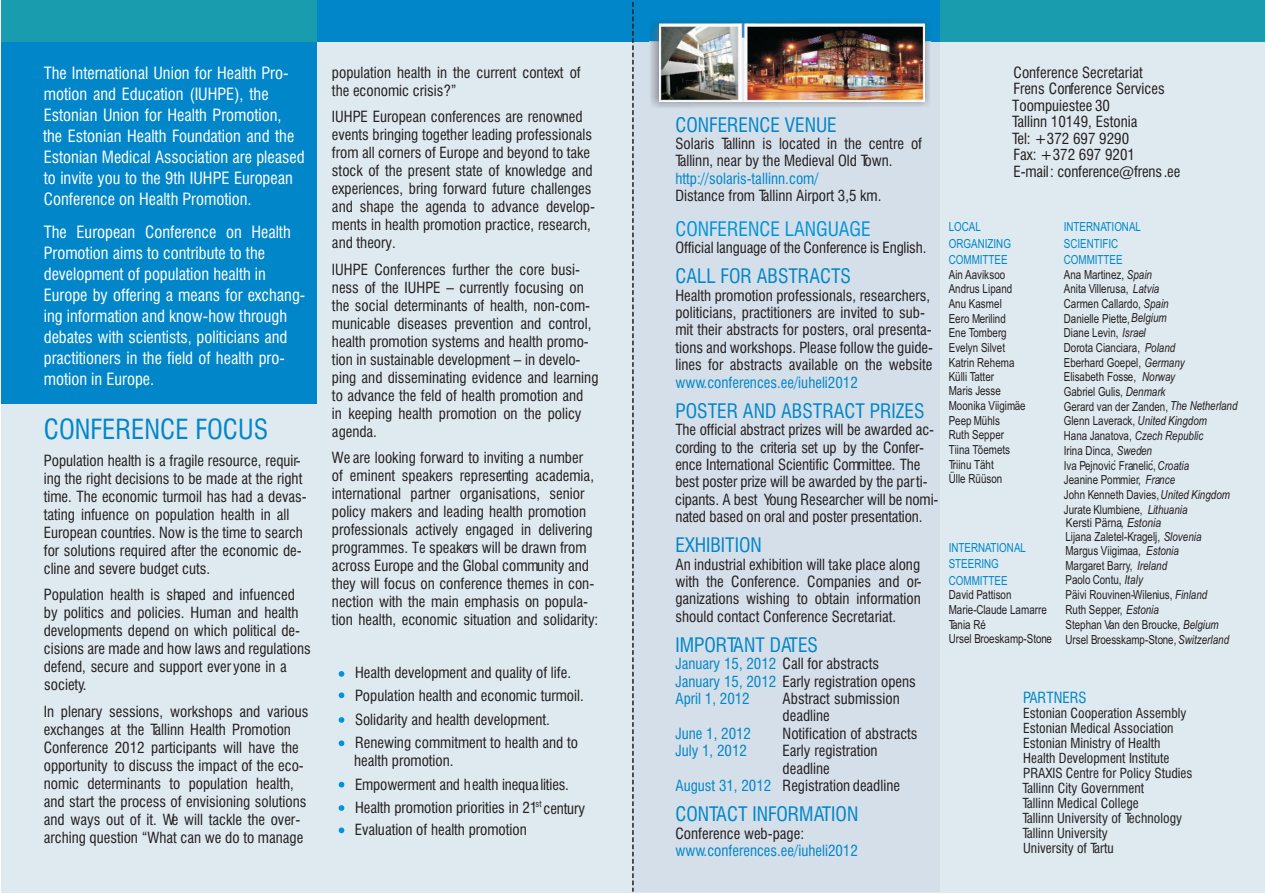
<style>
.page{position:relative;width:1265px;height:894px;background:#fff}
.page>*{position:absolute;margin:0;border:0;box-sizing:border-box;transform-origin:0 0}
.t1{font:27px "Swis 721 Cn BT";color:#0086c9}
.t2{font:19.5px "Swis 721 Cn BT";color:#0086c9}
.t3{font:19.5px "Swis 721 Cn BT";color:#0095d9}
.t4{font:16.5px/21px "Swis 721 Cn BT";color:#fff}
.t5{font:15px/18px "Swis 721 Cn BT";color:#231f20}
.t6{font:15px/17.4px "Swis 721 Cn BT";color:#0086c9}
.t7{font:13.5px/15px "Swis 721 Cn BT";color:#231f20}
.t8{font:12.45px/14.7px "Arial Narrow";color:#231f20;scale:.96 1}
.t9{font:12.45px/16.2px "Arial Narrow";color:#0086c9;scale:.96 1}
.t10{font:12.45px "Arial Narrow";color:#231f20}
.s1{color:#231f20}
.s2{color:#0086c9}
.s3{font-style:italic}
.s4{font-family:"Arial";font-size:10.5px}
</style>
<div class="page">
<div style="left:2px;top:0;width:1262px;height:893px;background:#dfeaf0"></div>
<div style="left:633px;top:0;width:306px;height:892px;background:#d5dfe9"></div>
<div style="left:1px;top:0;width:316px;height:404px;background:#0086c9"></div>
<div style="left:317px;top:0;width:622px;height:41px;background:#0086c9"></div>
<div style="left:1px;top:0;width:316px;height:41px;background:#199cae"></div>
<div style="left:939px;top:0;width:325px;height:41px;background:#199cae"></div>
<svg style="left:632px;top:2px;width:1px;height:890px"></svg>
<img style="left:649px;top:20px;width:281px;height:88px">
<img style="left:659px;top:24px;width:265px;height:78px">
<svg style="left:339px;top:671px;width:5px;height:6px"></svg>
<svg style="left:339px;top:692px;width:5px;height:6px"></svg>
<svg style="left:339px;top:717px;width:5px;height:6px"></svg>
<svg style="left:339px;top:740px;width:5px;height:6px"></svg>
<svg style="left:339px;top:782px;width:5px;height:6px"></svg>
<svg style="left:339px;top:805px;width:5px;height:6px"></svg>
<svg style="left:339px;top:828px;width:5px;height:5px"></svg>
<p class="t4" style="left:43px;top:64px;width:263px">The International Union for Health Pro&shy;motion and Education (IUHPE), the Estonian Union for Health Promotion,<br>the Estonian Health Foundation and the Estonian Medical Association are pleased to invite you to the 9th IUHPE European Conference on Health Promotion.</p>
<p class="t4" style="left:44px;top:224px;width:263px">The European Conference on Health Promotion aims to contribute to the development of population health in Europe by offering a means for exchang&shy;ing information and know-how through debates with scientists, politicians and practitioners in the field of health pro&shy;motion in Europe.</p>
<h1 class="t1" style="left:44px;top:419px;width:226px">CONFERENCE FOCUS</h1>
<p class="t5" style="left:44px;top:453px;width:264px">Population health is a fragile resource, requir&shy;ing the right decisions to be made at the right time. The economic turmoil has had a devas&shy;tating infuence on population health in all European countries. Now is the time to search for solutions required after the economic de&shy;cline and severe budget cuts.</p>
<p class="t5" style="left:44px;top:587px;width:268px">Population health is shaped and infuenced by politics and policies. Human and health developments depend on which political de&shy;cisions are made and how laws and regulations defend, secure and support ever yone in a society.</p>
<p class="t5" style="left:44px;top:704px;width:266px">In plenary sessions, workshops and various exchanges at the Tallinn Health Promotion Conference 2012 participants will have the opportunity to discuss the impact of the eco&shy;nomic determinants to population health, and start the process of envisioning solutions and ways out of it. We will tackle the over&shy;arching question “What can we do to manage</p>
<p class="t5" style="left:332px;top:65px;width:250px">population health in the current context of the economic crisis?”</p>
<p class="t5" style="left:332px;top:109px;width:264px">IUHPE European conferences are renowned events bringing together leading professionals from all corners of Europe and beyond to take stock of the present state of knowledge and experiences, bring forward future challenges and shape the agenda to advance develop&shy;ments in health promotion practice, research, and theory.</p>
<p class="t5" style="left:332px;top:262px;width:268px">IUHPE Conferences further the core busi&shy;ness of the IUHPE – currently focusing on the social determinants of health, non-com&shy;municable diseases prevention and control, health promotion systems and health promo&shy;tion in sustainable development – in develo&shy;ping and disseminating evidence and learning to advance the feld of health promotion and<br>in keeping health promotion on the policy agenda.</p>
<p class="t5" style="left:332px;top:450px;width:268px">We are looking forward to inviting a number<br>of eminent speakers representing academia, international partner organisations, senior policy makers and leading health promotion professionals actively engaged in delivering programmes. Te speakers will be drawn from across Europe and the Global community and they will focus on conference themes in con&shy;nection with the main emphasis on popula&shy;tion health, economic situation and solidarity:</p>
<p class="t5" style="left:355px;top:662px;width:230px;line-height:23.5px">Health development and quality of life.<br>Population health and economic turmoil.<br>Solidarity and health development.<br>Renewing commitment to health and to</p>
<p class="t5" style="left:354px;top:751px;width:232px;line-height:23.5px">health promotion.<br>Empowerment and health inequalities.<br>Health promotion priorities in 21<sup>st</sup> century</p>
<p class="t5" style="left:355px;top:822px;width:173px">Evaluation of health promotion</p>
<h2 class="t2" style="left:675px;top:117px;width:163px">CONFERENCE VENUE</h2>
<p class="t5" style="left:675px;top:137px;width:248px;line-height:17.4px">Solaris Tallinn is located in the centre of<br>Tallinn, near by the Medieval Old Town.</p>
<p class="t6" style="left:675px;top:171px;width:145px">http://solaris-tallinn.com/</p>
<p class="t5" style="left:675px;top:188px;width:208px">Distance from Tallinn Airport 3,5 km.</p>
<h2 class="t3" style="left:675px;top:221px;width:197px">CONFERENCE LANGUAGE</h2>
<p class="t5" style="left:675px;top:240px;width:252px">Official language of the Conference is English.</p>
<h2 class="t2" style="left:675px;top:268px;width:177px">CALL FOR ABSTRACTS</h2>
<p class="t5" style="left:675px;top:288px;width:259px;line-height:17.4px">Health promotion professionals, researchers, politicians, practitioners are invited to sub&shy;mit their abstracts for posters, oral presenta&shy;tions and workshops. Please follow the guide&shy;lines for abstracts available on the website</p>
<p class="t6" style="left:675px;top:375px;width:184px">www.conferences.ee/iuheli2012</p>
<h2 class="t2" style="left:675px;top:403px;width:250px">POSTER AND ABSTRACT PRIZES</h2>
<p class="t5" style="left:675px;top:423px;width:265px;line-height:17.4px">The official abstract prizes will be awarded ac&shy;cording to the criteria set up by the Confer&shy;ence International Scientific Committee. The best poster prize will be awarded by the parti&shy;cipants. A best Young Researcher will be nomi&shy;nated based on oral and poster presentation.</p>
<h2 class="t2" style="left:675px;top:537px;width:88px">EXHIBITION</h2>
<p class="t5" style="left:675px;top:557px;width:248px;line-height:17.4px;text-align:justify">An industrial exhibition will take place along with the Conference. Companies and or&shy;ganizations wishing to obtain information should contact Conference Secretariat.</p>
<h2 class="t2" style="left:675px;top:637px;width:144px">IMPORTANT DATES</h2>
<p class="t6" style="left:675px;top:657px;width:242px">January 15, 2012 <span class="s1">Call for abstracts<br></span>January 15, 2012 <span class="s1">Early registration opens<br></span>April 1, 2012</p>
<p class="t5" style="left:782px;top:692px;width:119px;line-height:17.4px">Abstract submission deadline</p>
<p class="t6" style="left:675px;top:726px;width:77px">June 1, 2012</p>
<p class="t5" style="left:782px;top:726px;width:136px">Notification of abstracts</p>
<p class="t6" style="left:675px;top:744px;width:73px">July 1, 2012</p>
<p class="t5" style="left:782px;top:743px;width:96px">Early registration</p>
<p class="t5" style="left:782px;top:761px;width:49px">deadline</p>
<p class="t5" style="left:675px;top:778px;width:226px"><span class="s2">August 31, 2012</span> Registration deadline</p>
<h2 class="t2" style="left:675px;top:806px;width:184px">CONTACT INFORMATION</h2>
<p class="t5" style="left:675px;top:826px;width:130px">Conference web-page:</p>
<p class="t6" style="left:675px;top:843px;width:184px">www.conferences.ee/iuheli2012</p>
<p class="t5" style="left:1012px;top:66px;width:170px;line-height:16.5px">Conference Secretariat<br>Frens Conference Services<br>Toompuiestee 30<br>Tallinn 10149, Estonia<br>Tel: +372 697 9290<br>Fax: +372 697 9201<br>E-mail: conference@frens.ee</p>
<p class="t9" style="left:948px;top:220px;width:66px">LOCAL<br>ORGANIZING<br>COMMITTEE</p>
<p class="t8" style="left:948px;top:268px;width:82px">Ain Aaviksoo<br>Andrus Lipand<br>Anu Kasmel<br>Eero Merilind<br>Ene Tomberg<br>Evelyn Silvet<br>Katrin Rehema<br>Külli Tatter<br>Maris Jesse<br>Moonika Viigimäe<br>Peep Mühls<br>Ruth Sepper<br>Tiina Tõemets<br>Triinu Täht<br>Ülle Rüüson</p>
<p class="t9" style="left:948px;top:541px;width:82px">INTERNATIONAL<br>STEERING<br>COMMITTEE</p>
<p class="t8" style="left:948px;top:589px;width:109px">David Pattison<br>Marie-Claude Lamarre<br>Tania Ré<br>Ursel Broeskamp-Stone</p>
<p class="t9" style="left:1063px;top:220px;width:82px">INTERNATIONAL<br>SCIENTIFIC<br>COMMITTEE</p>
<p class="t8" style="left:1063px;top:268px;width:182px">Ana Martinez, <span class="s3">Spain<br></span>Anita Villerusa, <span class="s3">Latvia<br></span>Carmen Callardo, <span class="s3">Spain<br></span>Danielle Piette,<span class="s3">Belgium<br></span>Diane Levin, <span class="s3">Israel<br></span>Dorota Cianciara, <span class="s3">Poland<br></span>Eberhard Goepel, <span class="s3">Germany<br></span>Elisabeth Fosse, <span class="s3">Norway<br></span>Gabriel Gulis, <span class="s3">Denmark<br></span>Gerard van der Zanden, <span class="s3">The Netherland<br></span>Glenn Laverack, <span class="s3">United Kingdom<br></span>Hana Janatova, <span class="s3">Czech Republic<br></span>Irina Dinca, <span class="s3">Sweden<br></span>Iva Pejnovic<span class="s4">´</span> Franelic, <span class="s4">´</span> <span class="s3">Croatia<br></span>Jeanine Pommier, <span class="s3">France<br></span>John Kenneth Davies,<span class="s3">United Kingdom<br></span>Jurate Klumbiene, <span class="s3">Lithuania</span></p>
<p class="t8" style="left:1065px;top:530px;width:172px">Lijana Zaletel-Kragelj, <span class="s3">Slovenia<br></span>Margus Viigimaa, <span class="s3">Estonia<br></span>Margaret Barry, <span class="s3">Ireland<br></span>Paolo Contu, <span class="s3">Italy<br></span>Päivi Rouvinen-Wilenius, <span class="s3">Finland<br></span>Ruth Sepper, <span class="s3">Estonia<br></span>Stephan Van den Broucke, <span class="s3">Belgium<br></span>Ursel Broesskamp-Stone, <span class="s3">Switzerland</span></p>
<p class="t10" style="left:1065px;top:518px;width:97px">Kersti Pärna<span class="s3">, Estonia</span></p>
<p class="t6" style="left:1023px;top:690px;width:65px">PARTNERS</p>
<p class="t7" style="left:1022px;top:707px;width:171px">Estonian Cooperation Assembly<br>Estonian Medical Association<br>Estonian Ministry of Health<br>Health Development Institute<br>PRAXIS Centre for Policy Studies<br>Tallinn City Government<br>Tallinn Medical College<br>Tallinn University of Technology<br>Tallinn University<br>University of Tartu</p>
</div>
